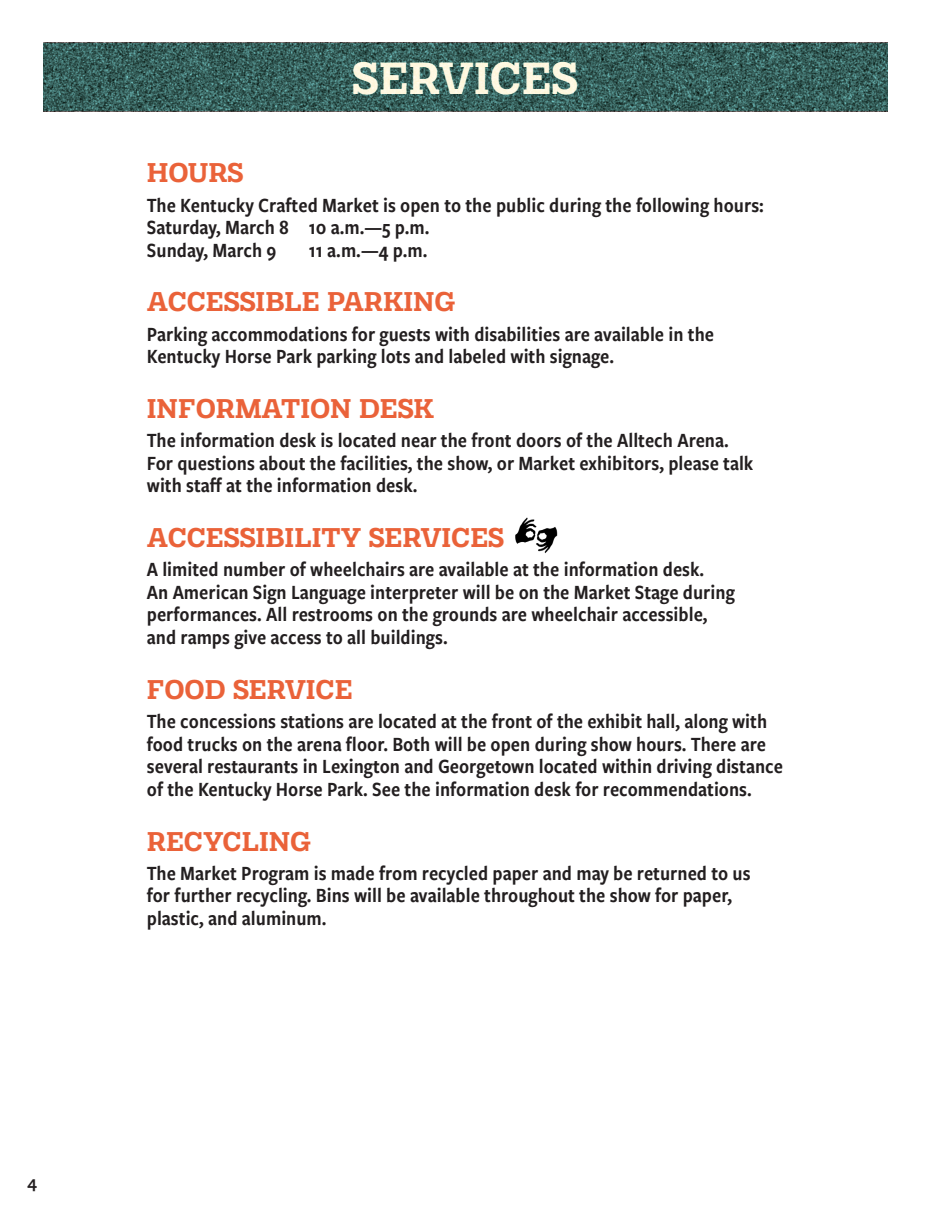
<style>
.page{position:relative;width:931px;height:1215px;background:#fff}
.page>*{position:absolute;margin:0;border:0;box-sizing:border-box;transform-origin:0 0}
.t1{font:700 45px "Rothwood";letter-spacing:-.005em;color:#fef9e7}
.t2{font:700 27px "Rothwood";color:#ea6239}
.t3{font:21px/22.5px "Freight Sans Cnd Pro Semi";color:#231f20}
.t4{font:600 18px "Freight Sans Pro";color:#231f20}
</style>
<div class="page">
<hr style="left:930px;top:0;width:1px;height:1215px;background:#015b41">
<img style="left:43px;top:43px;width:845px;height:68px">
<img style="left:515px;top:517px;width:43px;height:36px">
<p class="t4" style="left:27px;top:1170px;width:11px">4</p>
<p class="t1" style="left:352px;top:45px;width:228px">SERVICES</p>
<p class="t2" style="left:147px;top:153px;width:99px">HOURS</p>
<p class="t3" style="left:147px;top:193px;width:619px">The Kentucky Crafted Market is open to the public during the following hours:</p>
<p class="t3" style="left:147px;top:215px;width:284px">Saturday, March 8 10 a.m.—5 p.m.</p>
<p class="t3" style="left:147px;top:238px;width:131px">Sunday, March 9</p>
<p class="t3" style="left:309px;top:238px;width:120px">11 a.m.—4 p.m.</p>
<p class="t2" style="left:147px;top:282px;width:310px">ACCESSIBLE PARKING</p>
<p class="t3" style="left:147px;top:322px;width:569px">Parking accommodations for guests with disabilities are available in the<br>Kentucky Horse Park parking lots and labeled with signage.</p>
<p class="t2" style="left:147px;top:389px;width:289px">INFORMATION DESK</p>
<p class="t3" style="left:147px;top:428px;width:608px">The information desk is located near the front doors of the Alltech Arena.<br>For questions about the facilities, the show, or Market exhibitors, please talk with staff at the information desk.</p>
<p class="t2" style="left:147px;top:518px;width:359px">ACCESSIBILITY SERVICES</p>
<p class="t3" style="left:147px;top:558px;width:589px">A limited number of wheelchairs are available at the information desk.<br>An American Sign Language interpreter will be on the Market Stage during performances. All restrooms on the grounds are wheelchair accessible, and ramps give access to all buildings.</p>
<p class="t2" style="left:147px;top:669px;width:207px">FOOD SERVICE</p>
<p class="t3" style="left:147px;top:709px;width:638px">The concessions stations are located at the front of the exhibit hall, along with food trucks on the arena floor. Both will be open during show hours. There are several restaurants in Lexington and Georgetown located within driving distance of the Kentucky Horse Park. See the information desk for recommendations.</p>
<p class="t2" style="left:147px;top:821px;width:166px">RECYCLING</p>
<p class="t3" style="left:147px;top:861px;width:605px">The Market Program is made from recycled paper and may be returned to us for further recycling. Bins will be available throughout the show for paper, plastic, and aluminum.</p>
</div>
